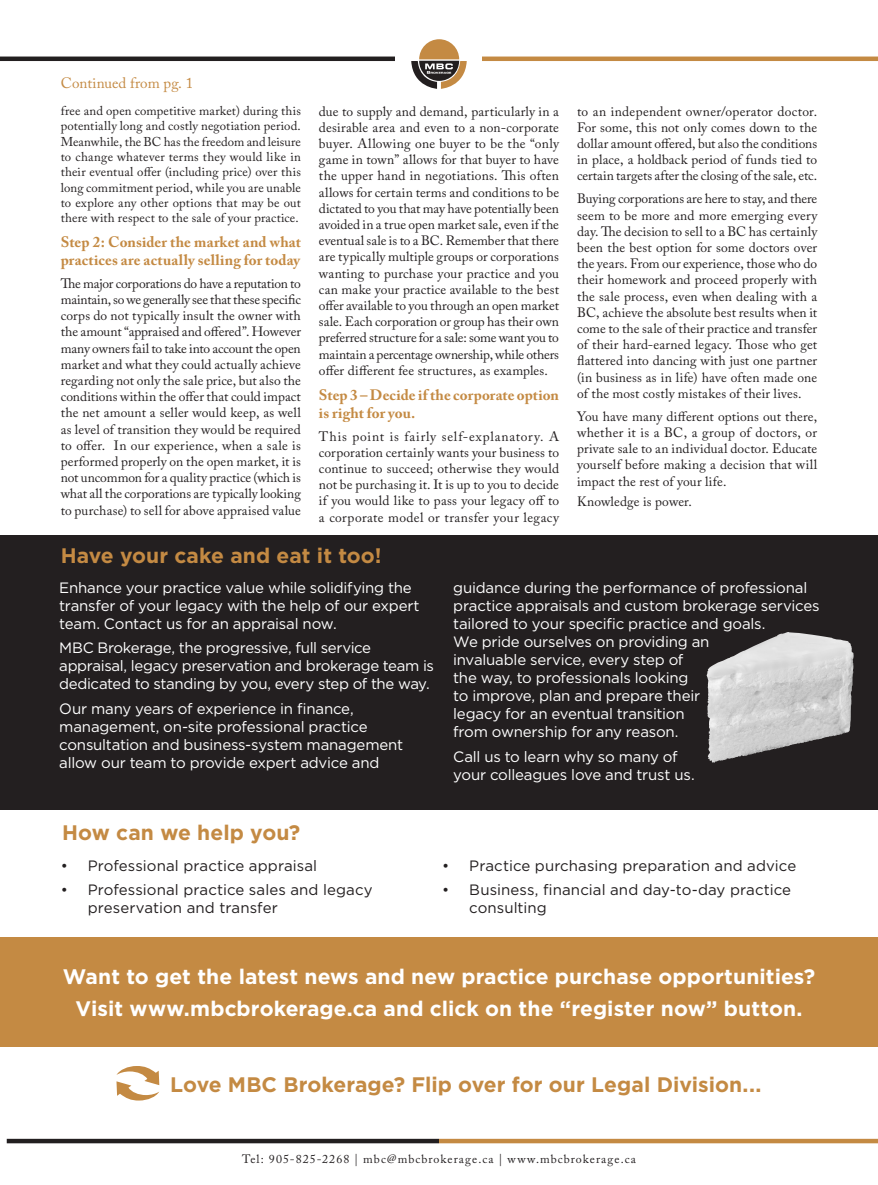
<style>
.page{position:relative;width:878px;height:1185px;background:#fff}
.page>*{position:absolute;margin:0;border:0;box-sizing:border-box;transform-origin:0 0}
.t1{font:700 21px/32px "Gotham";letter-spacing:.005em;color:#fff;text-align:center}
.t2{font:700 21px "Gotham";color:#c48a43}
.t3{font:15px/18px "Gotham";letter-spacing:-.015em;color:#fff}
.t4{font:15px/18px "Gotham";letter-spacing:.005em;color:#231f20}
.t5{font:700 15px/18px "Adobe Caslon Pro";letter-spacing:.01em;color:#c48a43}
.t6{font:15px "Adobe Caslon Pro";color:#c48a43}
.t7{font:13.5px/16.2px "Adobe Caslon Pro";letter-spacing:.01em;color:#231f20;text-align:justify}
.t8{font:12.75px/15.3px "Adobe Caslon Pro";letter-spacing:.015em;color:#231f20;text-align:justify}
.t9{font:12px "Adobe Caslon Pro";letter-spacing:.09em;color:#231f20}
</style>
<div class="page">
<div style="left:0;top:937px;width:878px;height:109px;background:#c48a43"></div>
<hr style="left:439px;top:1139px;width:439px;height:4px;background:#c48a43">
<hr style="left:7px;top:1139px;width:432px;height:4px;background:#231f20">
<div style="left:0;top:535px;width:878px;height:274px;background:#231f20"></div>
<img style="left:706px;top:633px;width:78px;height:123px">
<svg style="left:116px;top:1066px;width:43px;height:34px"></svg>
<hr style="left:0;top:57px;width:427px;height:4px;background:#231f20">
<hr style="left:446px;top:57px;width:432px;height:4px;background:#c48a43">
<div style="left:395px;top:4px;width:87px;height:70px;background:#fff"></div>
<svg style="left:411px;top:39px;width:55px;height:50px"></svg>
<p class="t6" style="left:61px;top:74px;width:134px">Continued from pg. 1</p>
<p class="t8" style="left:61px;top:103px;width:242px">free and open competitive market) during this potentially long and costly negotiation period.<br>Meanwhile, the BC has the freedom and leisure to change whatever terms they would like in their eventual offer (including price) over this long commitment period, while you are unable to explore any other options that may be out there with respect to the sale of your practice.</p>
<p class="t5" style="left:61px;top:233px;width:241px">Step 2: Consider the market and what practices are actually selling for today</p>
<p class="t7" style="left:61px;top:275px;width:242px">The major corporations do have a reputation to maintain, so we generally see that these specific corps do not typically insult the owner with the amount “appraised and offered”. However many owners fail to take into account the open market and what they could actually achieve regarding not only the sale price, but also the conditions within the offer that could impact the net amount a seller would keep, as well as level of transition they would be required to offer. In our experience, when a sale is performed properly on the open market, it is not uncommon for a quality practice (which is what all the corporations are typically looking to purchase) to sell for above appraised value</p>
<p class="t7" style="left:319px;top:103px;width:242px">due to supply and demand, particularly in a desirable area and even to a non-corporate buyer. Allowing one buyer to be the “only game in town” allows for that buyer to have the upper hand in negotiations. This often allows for certain terms and conditions to be dictated to you that may have potentially been avoided in a true open market sale, even if the eventual sale is to a BC. Remember that there are typically multiple groups or corporations wanting to purchase your practice and you can make your practice available to the best offer available to you through an open market sale. Each corporation or group has their own preferred structure for a sale: some want you to maintain a percentage ownership, while others offer different fee structures, as examples.</p>
<p class="t5" style="left:319px;top:385px;width:242px">Step 3 – Decide if the corporate option is right for you.</p>
<p class="t7" style="left:319px;top:428px;width:242px">This point is fairly self-explanatory. A corporation certainly wants your business to continue to succeed; otherwise they would not be purchasing it. It is up to you to decide if you would like to pass your legacy off to a corporate model or transfer your legacy</p>
<p class="t7" style="left:577px;top:103px;width:242px">to an independent owner/operator doctor.<br>For some, this not only comes down to the dollar amount offered, but also the conditions in place, a holdback period of funds tied to certain targets after the closing of the sale, etc.</p>
<p class="t7" style="left:577px;top:191px;width:242px">Buying corporations are here to stay, and there seem to be more and more emerging every day. The decision to sell to a BC has certainly been the best option for some doctors over the years. From our experience, those who do their homework and proceed properly with the sale process, even when dealing with a BC, achieve the absolute best results when it come to the sale of their practice and transfer of their hard-earned legacy. Those who get flattered into dancing with just one partner (in business as in life) have often made one of the most costly mistakes of their lives.</p>
<p class="t7" style="left:577px;top:408px;width:242px">You have many different options out there, whether it is a BC, a group of doctors, or private sale to an individual doctor. Educate yourself before making a decision that will impact the rest of your life.</p>
<p class="t7" style="left:577px;top:493px;width:116px">Knowledge is power.</p>
<h1 class="t2" style="left:61px;top:541px;width:322px">Have your cake and eat it too!</h1>
<p class="t3" style="left:59px;top:578px;width:362px">Enhance your practice value while solidifying the transfer of your legacy with the help of our expert team. Contact us for an appraisal now.</p>
<p class="t3" style="left:59px;top:639px;width:376px">MBC Brokerage, the progressive, full service appraisal, legacy preservation and brokerage team is dedicated to standing by you, every step of the way.</p>
<p class="t3" style="left:59px;top:699px;width:345px">Our many years of experience in finance, management, on-site professional practice consultation and business-system management allow our team to provide expert advice and</p>
<p class="t3" style="left:453px;top:578px;width:368px">guidance during the performance of professional practice appraisals and custom brokerage services tailored to your specific practice and goals.<br>We pride ourselves on providing an<br>invaluable service, every step of<br>the way, to professionals looking<br>to improve, plan and prepare their<br>legacy for an eventual transition<br>from ownership for any reason.</p>
<p class="t3" style="left:453px;top:747px;width:243px">Call us to learn why so many of your colleagues love and trust us.</p>
<h1 class="t2" style="left:62px;top:818px;width:239px">How can we help you?</h1>
<p class="t4" style="left:61px;top:856px;width:258px">• Professional practice appraisal</p>
<p class="t4" style="left:88px;top:881px;width:286px;text-indent:-27px">• Professional practice sales and legacy preservation and transfer</p>
<p class="t4" style="left:442px;top:856px;width:355px">• Practice purchasing preparation and advice</p>
<p class="t4" style="left:469px;top:881px;width:323px;text-indent:-27px">• Business, financial and day-to-day practice consulting</p>
<h1 class="t1" style="left:63px;top:960px;width:753px">Want to get the latest news and new practice purchase opportunities?<br>Visit www.mbcbrokerage.ca and click on the “register now” button.</h1>
<h1 class="t2" style="left:170px;top:1070px;width:592px">Love MBC Brokerage? Flip over for our Legal Division...</h1>
<p class="t9" style="left:242px;top:1152px;width:395px">Tel: 905-825-2268 | mbc@mbcbrokerage.ca | www.mbcbrokerage.ca</p>
</div>
